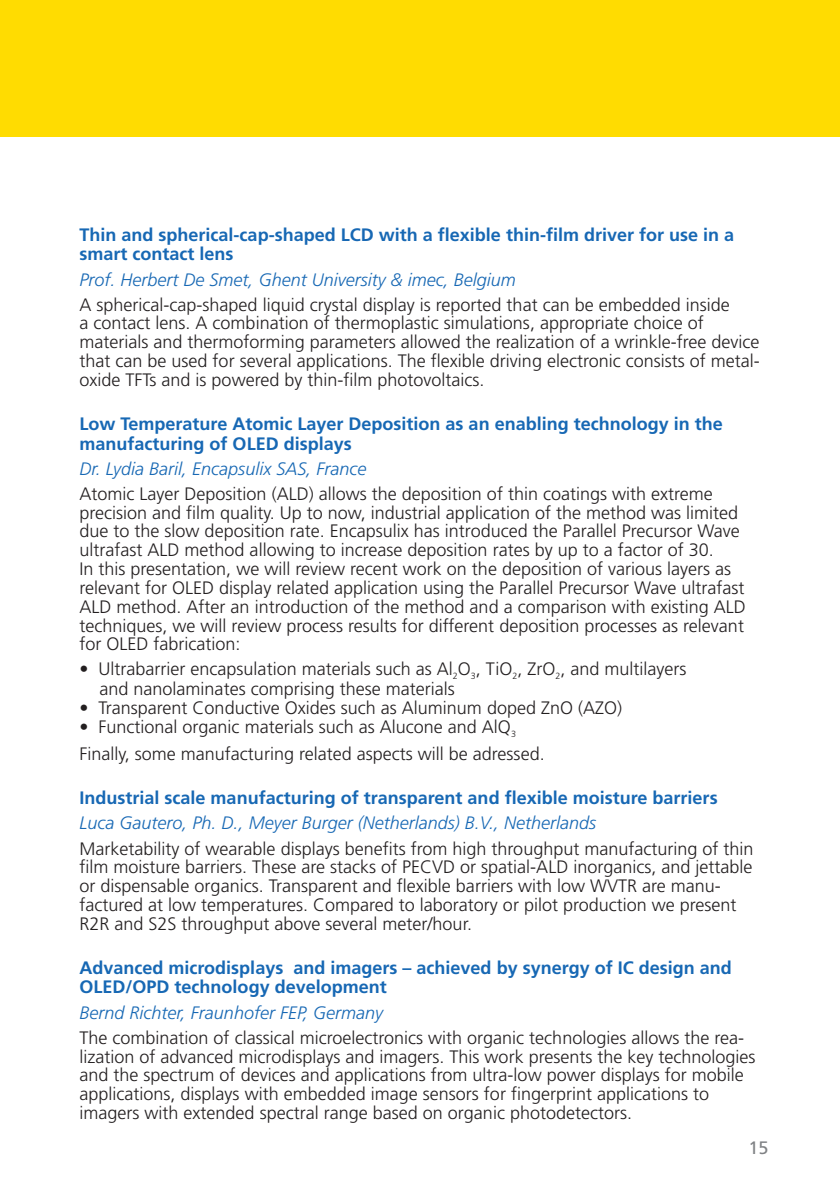
<style>
.page{position:relative;width:840px;height:1191px;background:#fff}
.page>*{position:absolute;margin:0;border:0;box-sizing:border-box;transform-origin:0 0}
.t1{font:300 18px/18.8px "Frutiger";color:#231f20}
.t2{font:700 18px/19.2px "Frutiger";color:#1768b4}
.t3{font:italic 300 18px "Frutiger";color:#1768b4}
.t4{font:18px "Frutiger";color:#808285}
.t5{font:300 9px "Frutiger";color:#231f20}
</style>
<div class="page">
<div style="left:0;top:0;width:839px;height:137px;background:#ffdc01"></div>
<p class="t2" style="left:79px;top:227px;width:656px">Thin and spherical-cap-shaped LCD with a flexible thin-film driver for use in a smart contact lens</p>
<p class="t3" style="left:79px;top:272px;width:438px">Prof. Herbert De Smet, Ghent University &amp; imec, Belgium</p>
<p class="t1" style="left:79px;top:297px;width:681px">A spherical-cap-shaped liquid crystal display is reported that can be embedded inside<br>a contact lens. A combination of thermoplastic simulations, appropriate choice of materials and thermoforming parameters allowed the realization of a wrinkle-free device that can be used for several applications. The flexible driving electronic consists of metal&shy;oxide TFTs and is powered by thin-film photovoltaics.</p>
<p class="t2" style="left:79px;top:416px;width:644px">Low Temperature Atomic Layer Deposition as an enabling technology in the manufacturing of OLED displays</p>
<p class="t3" style="left:79px;top:461px;width:288px">Dr. Lydia Baril, Encapsulix SAS, France</p>
<p class="t1" style="left:79px;top:486px;width:667px">Atomic Layer Deposition (ALD) allows the deposition of thin coatings with extreme precision and film quality. Up to now, industrial application of the method was limited due to the slow deposition rate. Encapsulix has introduced the Parallel Precursor Wave ultrafast ALD method allowing to increase deposition rates by up to a factor of 30.<br>In this presentation, we will review recent work on the deposition of various layers as relevant for OLED display related application using the Parallel Precursor Wave ultrafast ALD method. After an introduction of the method and a comparison with existing ALD techniques, we will review process results for different deposition processes as relevant for OLED fabrication:</p>
<p class="t1" style="left:79px;top:661px;width:608px">• Ultrabarrier encapsulation materials such as Al O , TiO , ZrO , and multilayers</p>
<p class="t5" style="left:452px;top:672px;width:7px">2</p>
<p class="t5" style="left:470px;top:672px;width:7px">3</p>
<p class="t5" style="left:512px;top:672px;width:7px">2</p>
<p class="t5" style="left:555px;top:672px;width:7px">2</p>
<p class="t1" style="left:99px;top:681px;width:357px">and nanolaminates comprising these materials</p>
<p class="t1" style="left:79px;top:700px;width:544px">• Transparent Conductive Oxides such as Aluminum doped ZnO (AZO)</p>
<p class="t1" style="left:79px;top:715px;width:466px;line-height:26.6px">• Functional organic materials such as Alucone and AlQ<sub>3<br></sub>Finally, some manufacturing related aspects will be adressed.</p>
<p class="t2" style="left:79px;top:790px;width:639px">Industrial scale manufacturing of transparent and flexible moisture barriers</p>
<p class="t3" style="left:79px;top:816px;width:518px">Luca Gautero, Ph. D., Meyer Burger (Netherlands) B.V., Netherlands</p>
<p class="t1" style="left:79px;top:840px;width:675px">Marketability of wearable displays benefits from high throughput manufacturing of thin film moisture barriers. These are stacks of PECVD or spatial-ALD inorganics, and jettable or dispensable organics. Transparent and flexible barriers with low WVTR are manu&shy;factured at low temperatures. Compared to laboratory or pilot production we present R2R and S2S throughput above several meter/hour.</p>
<p class="t2" style="left:79px;top:960px;width:653px">Advanced microdisplays and imagers – achieved by synergy of IC design and<br>OLED/OPD technology development</p>
<p class="t3" style="left:79px;top:1005px;width:305px">Bernd Richter, Fraunhofer FEP, Germany</p>
<p class="t1" style="left:79px;top:1029px;width:677px">The combination of classical microelectronics with organic technologies allows the rea&shy;lization of advanced microdisplays and imagers. This work presents the key technologies and the spectrum of devices and applications from ultra-low power displays for mobile applications, displays with embedded image sensors for fingerprint applications to imagers with extended spectral range based on organic photodetectors.</p>
<p class="t4" style="left:748px;top:1140px;width:22px">15</p>
</div>
